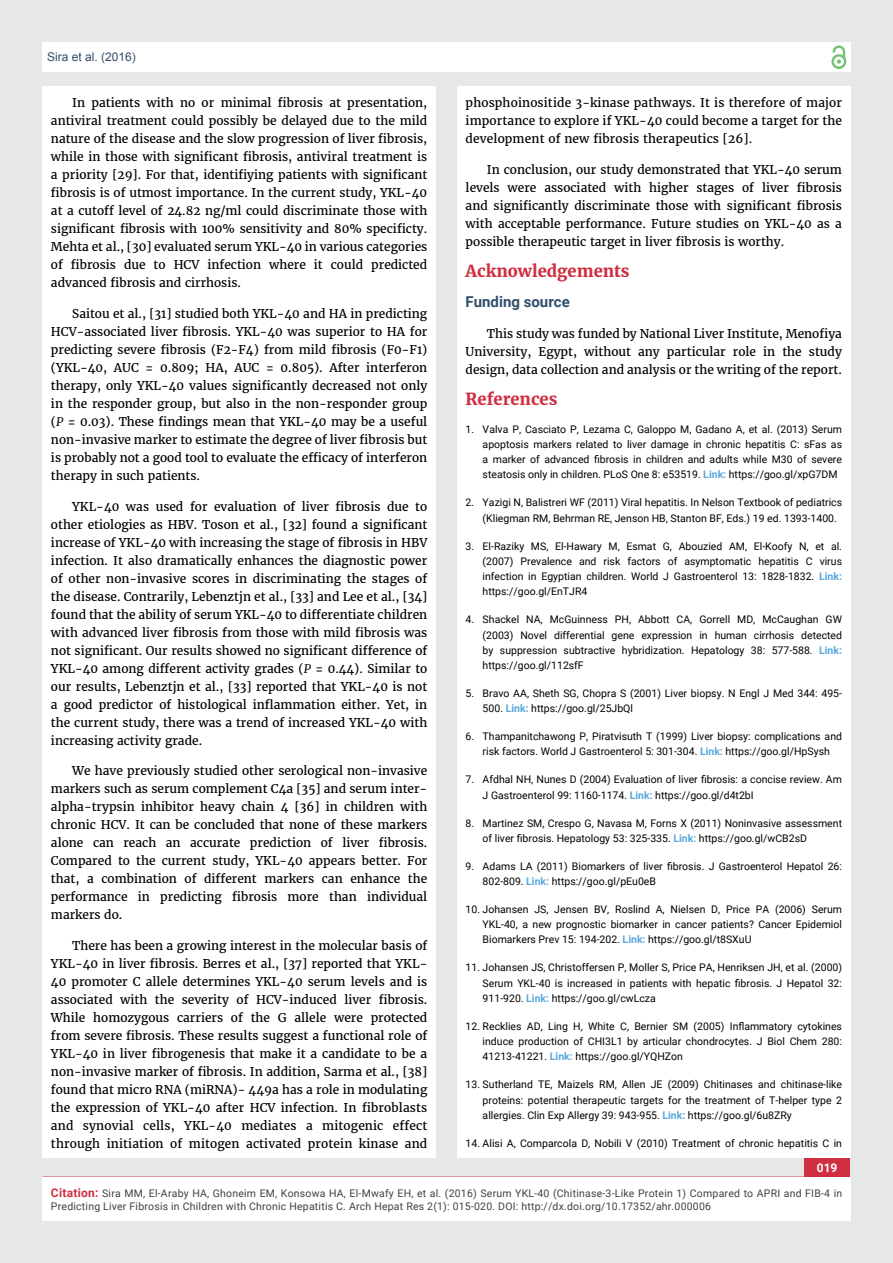
<style>
.page{position:relative;width:893px;height:1263px;background:#e6e7e8}
.page>*{position:absolute;margin:0;border:0;box-sizing:border-box;transform-origin:0 0}
.t1{font:700 16.5px "Merriweather";color:#cf2f41}
.t2{font:700 15px "Roboto";color:#314e6b}
.t3{font:12px/18px "Merriweather";color:#000;text-align:justify}
.t4{font:12px "Arial";color:#314e6b}
.t5{font:700 12px "Roboto";color:#fff}
.t6{font:10.5px/15.1px "Roboto";color:#000;text-align:justify}
.t7{font:10.5px/13.5px "Roboto";letter-spacing:.02em;color:#414042}
.s1{font-style:italic}
.s2{font-weight:700;color:#56a8dd}
.s3{font-weight:700;font-size:12px;color:#cf2f41}
</style>
<div class="page">
<div style="left:42px;top:43px;width:808px;height:29px;background:#fff"></div>
<div style="left:831px;top:54px;width:15px;height:15px;border:2px solid #74c273;border-radius:50%"></div>
<svg style="left:831px;top:45px;width:15px;height:19px"></svg>
<div style="left:804px;top:1156px;width:46px;height:43px;background:#cf2f41"></div>
<div style="left:42px;top:1177px;width:809px;height:43px;background:#fff"></div>
<div style="left:42px;top:87px;width:394px;height:1071px;background:#fff"></div>
<div style="left:457px;top:87px;width:393px;height:1071px;background:#fff"></div>
<p class="t4" style="left:47px;top:51px;width:90px">Sira et al. (2016)</p>
<p class="t3" style="left:51px;top:94px;width:378px;text-indent:21px">In patients with no or minimal fibrosis at presentation, antiviral treatment could possibly be delayed due to the mild nature of the disease and the slow progression of liver fibrosis, while in those with significant fibrosis, antiviral treatment is a priority [29]. For that, identifiying patients with significant fibrosis is of utmost importance. In the current study, YKL-40 at a cutoff level of 24.82 ng/ml could discriminate those with significant fibrosis with 100% sensitivity and 80% specificty.<br>Mehta et al., [30] evaluated serum YKL-40 in various categories of fibrosis due to HCV infection where it could predicted advanced fibrosis and cirrhosis.</p>
<p class="t3" style="left:51px;top:305px;width:378px;text-indent:21px">Saitou et al., [31] studied both YKL-40 and HA in predicting HCV-associated liver fibrosis. YKL-40 was superior to HA for predicting severe fibrosis (F2-F4) from mild fibrosis (F0-F1) (YKL-40, AUC = 0.809; HA, AUC = 0.805). After interferon therapy, only YKL-40 values significantly decreased not only in the responder group, but also in the non-responder group (<span class="s1">P</span> = 0.03). These findings mean that YKL-40 may be a useful non-invasive marker to estimate the degree of liver fibrosis but is probably not a good tool to evaluate the efficacy of interferon therapy in such patients.</p>
<p class="t3" style="left:51px;top:497px;width:378px;text-indent:21px">YKL-40 was used for evaluation of liver fibrosis due to other etiologies as HBV. Toson et al., [32] found a significant increase of YKL-40 with increasing the stage of fibrosis in HBV infection. It also dramatically enhances the diagnostic power of other non-invasive scores in discriminating the stages of the disease. Contrarily, Lebenztjn et al., [33] and Lee et al., [34] found that the ability of serum YKL-40 to differentiate children with advanced liver fibrosis from those with mild fibrosis was not significant. Our results showed no significant difference of YKL-40 among different activity grades (<span class="s1">P</span> = 0.44). Similar to our results, Lebenztjn et al., [33] reported that YKL-40 is not a good predictor of histological inflammation either. Yet, in the current study, there was a trend of increased YKL-40 with increasing activity grade.</p>
<p class="t3" style="left:51px;top:762px;width:378px;text-indent:21px">We have previously studied other serological non-invasive markers such as serum complement C4a [35] and serum inter&shy;alpha-trypsin inhibitor heavy chain 4 [36] in children with chronic HCV. It can be concluded that none of these markers alone can reach an accurate prediction of liver fibrosis.<br>Compared to the current study, YKL-40 appears better. For that, a combination of different markers can enhance the performance in predicting fibrosis more than individual markers do.</p>
<p class="t3" style="left:51px;top:937px;width:378px;text-indent:21px">There has been a growing interest in the molecular basis of YKL-40 in liver fibrosis. Berres et al., [37] reported that YKL-40 promoter C allele determines YKL-40 serum levels and is associated with the severity of HCV-induced liver fibrosis.<br>While homozygous carriers of the G allele were protected from severe fibrosis. These results suggest a functional role of YKL-40 in liver fibrogenesis that make it a candidate to be a non-invasive marker of fibrosis. In addition, Sarma et al., [38] found that micro RNA (miRNA)- 449a has a role in modulating the expression of YKL-40 after HCV infection. In fibroblasts and synovial cells, YKL-40 mediates a mitogenic effect through initiation of mitogen activated protein kinase and</p>
<p class="t3" style="left:466px;top:94px;width:378px">phosphoinositide 3-kinase pathways. It is therefore of major importance to explore if YKL-40 could become a target for the development of new fibrosis therapeutics [26].</p>
<p class="t3" style="left:466px;top:161px;width:378px;text-indent:21px">In conclusion, our study demonstrated that YKL-40 serum levels were associated with higher stages of liver fibrosis and significantly discriminate those with significant fibrosis with acceptable performance. Future studies on YKL-40 as a possible therapeutic target in liver fibrosis is worthy.</p>
<h1 class="t1" style="left:466px;top:260px;width:165px">Acknowledgements</h1>
<p class="t2" style="left:466px;top:293px;width:106px">Funding source</p>
<p class="t3" style="left:466px;top:325px;width:378px;text-indent:21px">This study was funded by National Liver Institute, Menofiya University, Egypt, without any particular role in the study design, data collection and analysis or the writing of the report.</p>
<h1 class="t1" style="left:466px;top:389px;width:93px">References</h1>
<p class="t6" style="left:483px;top:422px;width:361px;text-indent:-17px">1. Valva P, Casciato P, Lezama C, Galoppo M, Gadano A, et al. (2013) Serum apoptosis markers related to liver damage in chronic hepatitis C: sFas as a marker of advanced fibrosis in children and adults while M30 of severe steatosis only in children. PLoS One 8: e53519. <span class="s2">Link:</span> https://goo.gl/xpG7DM</p>
<p class="t6" style="left:483px;top:495px;width:361px;text-indent:-17px">2. Yazigi N, Balistreri WF (2011) Viral hepatitis. In Nelson Textbook of pediatrics (Kliegman RM, Behrman RE, Jenson HB, Stanton BF, Eds.) 19 ed. 1393-1400.</p>
<p class="t6" style="left:483px;top:539px;width:361px;text-indent:-17px">3. El-Raziky MS, El-Hawary M, Esmat G, Abouzied AM, El-Koofy N, et al. (2007) Prevalence and risk factors of asymptomatic hepatitis C virus infection in Egyptian children. World J Gastroenterol 13: 1828-1832. <span class="s2">Link: </span>https://goo.gl/EnTJR4</p>
<p class="t6" style="left:483px;top:612px;width:361px;text-indent:-17px">4. Shackel NA, McGuinness PH, Abbott CA, Gorrell MD, McCaughan GW (2003) Novel differential gene expression in human cirrhosis detected by suppression subtractive hybridization. Hepatology 38: 577-588. <span class="s2">Link: </span>https://goo.gl/112sfF</p>
<p class="t6" style="left:483px;top:686px;width:361px;text-indent:-17px">5. Bravo AA, Sheth SG, Chopra S (2001) Liver biopsy. N Engl J Med 344: 495-<br>500. <span class="s2">Link:</span> https://goo.gl/25JbQl</p>
<p class="t6" style="left:466px;top:729px;width:378px;text-align:center">6. Thampanitchawong P, Piratvisuth T (1999) Liver biopsy: complications and risk factors. World J Gastroenterol 5: 301-304. <span class="s2">Link:</span> https://goo.gl/HpSysh</p>
<p class="t6" style="left:483px;top:772px;width:361px;text-indent:-17px">7. Afdhal NH, Nunes D (2004) Evaluation of liver fibrosis: a concise review. Am<br>J Gastroenterol 99: 1160-1174. <span class="s2">Link:</span> https://goo.gl/d4t2bI</p>
<p class="t6" style="left:483px;top:815px;width:361px;text-indent:-17px">8. Martinez SM, Crespo G, Navasa M, Forns X (2011) Noninvasive assessment of liver fibrosis. Hepatology 53: 325-335. <span class="s2">Link:</span> https://goo.gl/wCB2sD</p>
<p class="t6" style="left:483px;top:859px;width:361px;text-indent:-17px">9. Adams LA (2011) Biomarkers of liver fibrosis. J Gastroenterol Hepatol 26:<br>802-809. <span class="s2">Link:</span> https://goo.gl/pEu0eB</p>
<p class="t6" style="left:483px;top:902px;width:361px;text-indent:-17px">10. Johansen JS, Jensen BV, Roslind A, Nielsen D, Price PA (2006) Serum YKL-40, a new prognostic biomarker in cancer patients? Cancer Epidemiol Biomarkers Prev 15: 194-202. <span class="s2">Link:</span> https://goo.gl/t8SXuU</p>
<p class="t6" style="left:483px;top:960px;width:361px;text-indent:-17px">11. Johansen JS, Christoffersen P, Moller S, Price PA, Henriksen JH, et al. (2000)<br>Serum YKL-40 is increased in patients with hepatic fibrosis. J Hepatol 32:<br>911-920. <span class="s2">Link:</span> https://goo.gl/cwLcza</p>
<p class="t6" style="left:483px;top:1019px;width:361px;text-indent:-17px">12. Recklies AD, Ling H, White C, Bernier SM (2005) Inflammatory cytokines induce production of CHI3L1 by articular chondrocytes. J Biol Chem 280:<br>41213-41221. <span class="s2">Link:</span> https://goo.gl/YQHZon</p>
<p class="t6" style="left:483px;top:1077px;width:361px;text-indent:-17px">13. Sutherland TE, Maizels RM, Allen JE (2009) Chitinases and chitinase-like proteins: potential therapeutic targets for the treatment of T-helper type 2 allergies. Clin Exp Allergy 39: 943-955. <span class="s2">Link:</span> https://goo.gl/6u8ZRy</p>
<p class="t6" style="left:466px;top:1136px;width:378px">14. Alisi A, Comparcola D, Nobili V (2010) Treatment of chronic hepatitis C in</p>
<p class="t5" style="left:817px;top:1161px;width:22px">019</p>
<p class="t7" style="left:51px;top:1186px;width:793px"><span class="s3">Citation:</span> Sira MM, El-Araby HA, Ghoneim EM, Konsowa HA, El-Mwafy EH, et al. (2016) Serum YKL-40 (Chitinase-3-Like Protein 1) Compared to APRI and FIB-4 in<br>Predicting Liver Fibrosis in Children with Chronic Hepatitis C. Arch Hepat Res 2(1): 015-020. DOI: http://dx.doi.org/10.17352/ahr.000006</p>
</div>
